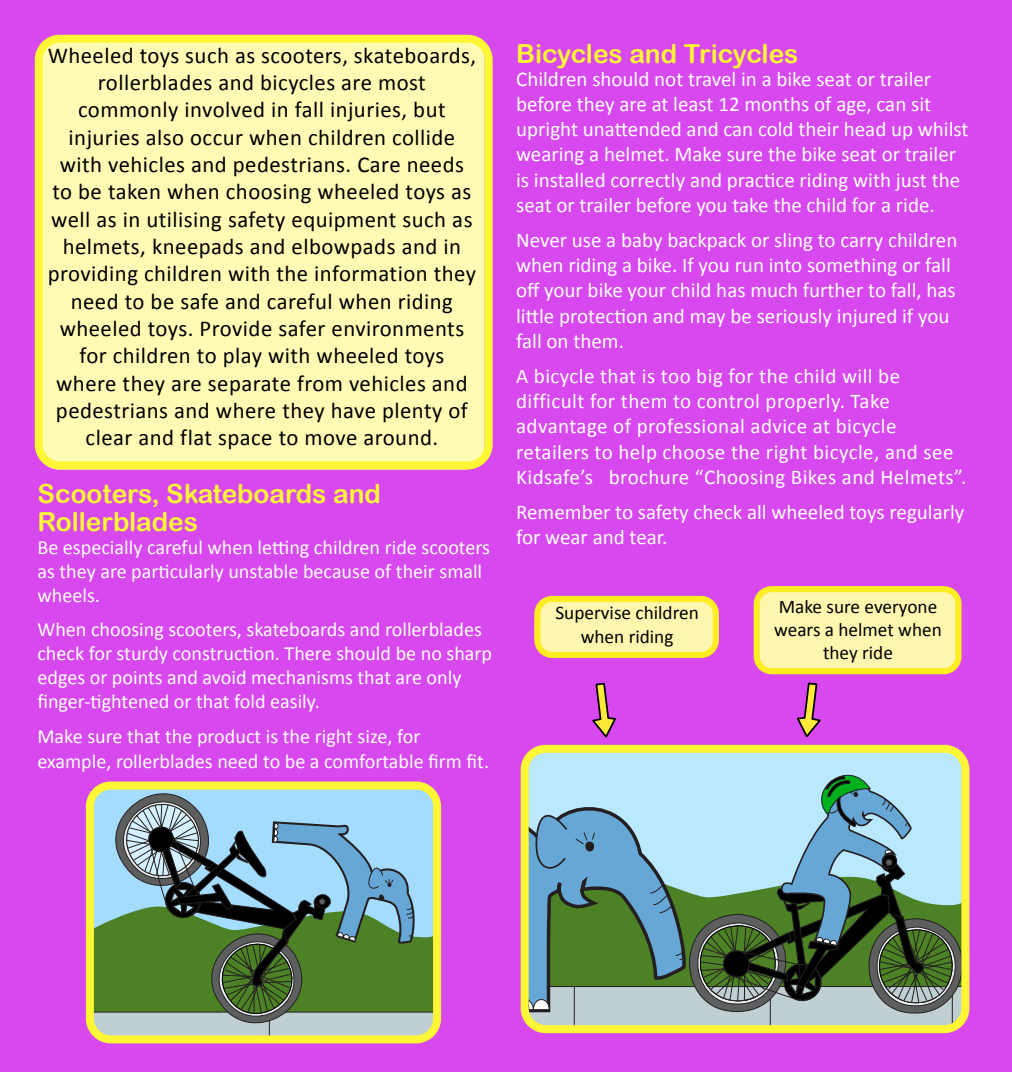
<style>
.page{position:relative;width:1012px;height:1072px;background:#fff}
.page>*{position:absolute;margin:0;border:0;box-sizing:border-box;transform-origin:0 0}
.t1{font:26.25px/28px "Arial Rounded MT Bold";color:#fff636}
.t2{font:22.75px/27.3px "Calibri";letter-spacing:.02em;color:#000;text-align:center}
.t3{font:21px/25.2px "Calibri";color:#fff}
.t4{font:21px/25.2px "Calibri";letter-spacing:.02em;color:#fff}
.t5{font:20.12px/24.2px "Calibri";color:#fff}
.t6{font:19.25px/23.1px "Calibri";color:#000;text-align:center}
</style>
<div class="page">
<div style="left:0;top:0;width:1012px;height:1071px;background:#d748ef"></div>
<div style="left:40px;top:39px;width:447px;height:430px;background:#fffbb4;border-radius:21px"></div>
<div style="left:757px;top:589px;width:201px;height:82px;background:#fff6b0;border-radius:21px"></div>
<div style="left:535px;top:599px;width:183px;height:58px;background:#fff6b0;border-radius:21px"></div>
<div style="left:35px;top:35px;width:458px;height:434px;border:8px solid #fff636;border-radius:21px"></div>
<div style="left:754px;top:586px;width:208px;height:88px;border:6px solid #ffed24;border-radius:15px"></div>
<div style="left:534px;top:596px;width:185px;height:62px;border:6px solid #ffed24;border-radius:15px"></div>
<svg style="left:95px;top:790px;width:337px;height:254px;background:#729b8c"></svg>
<div style="left:86px;top:781px;width:355px;height:262px;border:8px solid #fff636;border-radius:21px"></div>
<svg style="left:530px;top:756px;width:440px;height:278px;background:#80a7a5"></svg>
<div style="left:521px;top:744px;width:448px;height:289px;border:8px solid #fff636;border-radius:21px"></div>
<svg style="left:796px;top:682px;width:25px;height:56px"></svg>
<svg style="left:592px;top:682px;width:24px;height:56px"></svg>
<p class="t2" style="left:48px;top:42px;width:430px">Wheeled toys such as scooters, skateboards, rollerblades and bicycles are most commonly involved in fall injuries, but injuries also occur when children collide with vehicles and pedestrians. Care needs to be taken when choosing wheeled toys as well as in utilising safety equipment such as helmets, kneepads and elbowpads and in providing children with the information they need to be safe and careful when riding wheeled toys. Provide safer environments for children to play with wheeled toys where they are separate from vehicles and pedestrians and where they have plenty of clear and flat space to move around.</p>
<p class="t1" style="left:38px;top:479px;width:345px">Scooters, Skateboards and<br>Rollerblades</p>
<p class="t5" style="left:37px;top:535px;width:454px">Be especially careful when letting children ride scooters as they are particularly unstable because of their small wheels.</p>
<p class="t5" style="left:37px;top:617px;width:456px">When choosing scooters, skateboards and rollerblades check for sturdy construction. There should be no sharp edges or points and avoid mechanisms that are only finger-tightened or that fold easily.</p>
<p class="t5" style="left:37px;top:723px;width:453px;line-height:25.2px">Make sure that the product is the right size, for example, rollerblades need to be a comfortable firm fit.</p>
<p class="t1" style="left:516px;top:39px;width:284px">Bicycles and Tricycles</p>
<p class="t3" style="left:516px;top:66px;width:454px">Children should not travel in a bike seat or trailer before they are at least 12 months of age, can sit upright unattended and can cold their head up whilst wearing a helmet. Make sure the bike seat or trailer is installed correctly and practice riding with just the seat or trailer before you take the child for a ride.</p>
<p class="t3" style="left:516px;top:227px;width:443px">Never use a baby backpack or sling to carry children when riding a bike. If you run into something or fall off your bike your child has much further to fall, has little protection and may be seriously injured if you fall on them.</p>
<p class="t4" style="left:516px;top:363px;width:452px">A bicycle that is too big for the child will be difficult for them to control properly. Take advantage of professional advice at bicycle retailers to help choose the right bicycle, and see Kidsafe’s brochure “Choosing Bikes and Helmets”.</p>
<p class="t3" style="left:516px;top:499px;width:450px">Remember to safety check all wheeled toys regularly for wear and tear.</p>
<p class="t6" style="left:555px;top:601px;width:145px">Supervise children when riding</p>
<p class="t6" style="left:774px;top:595px;width:169px">Make sure everyone wears a helmet when they ride</p>
</div>
